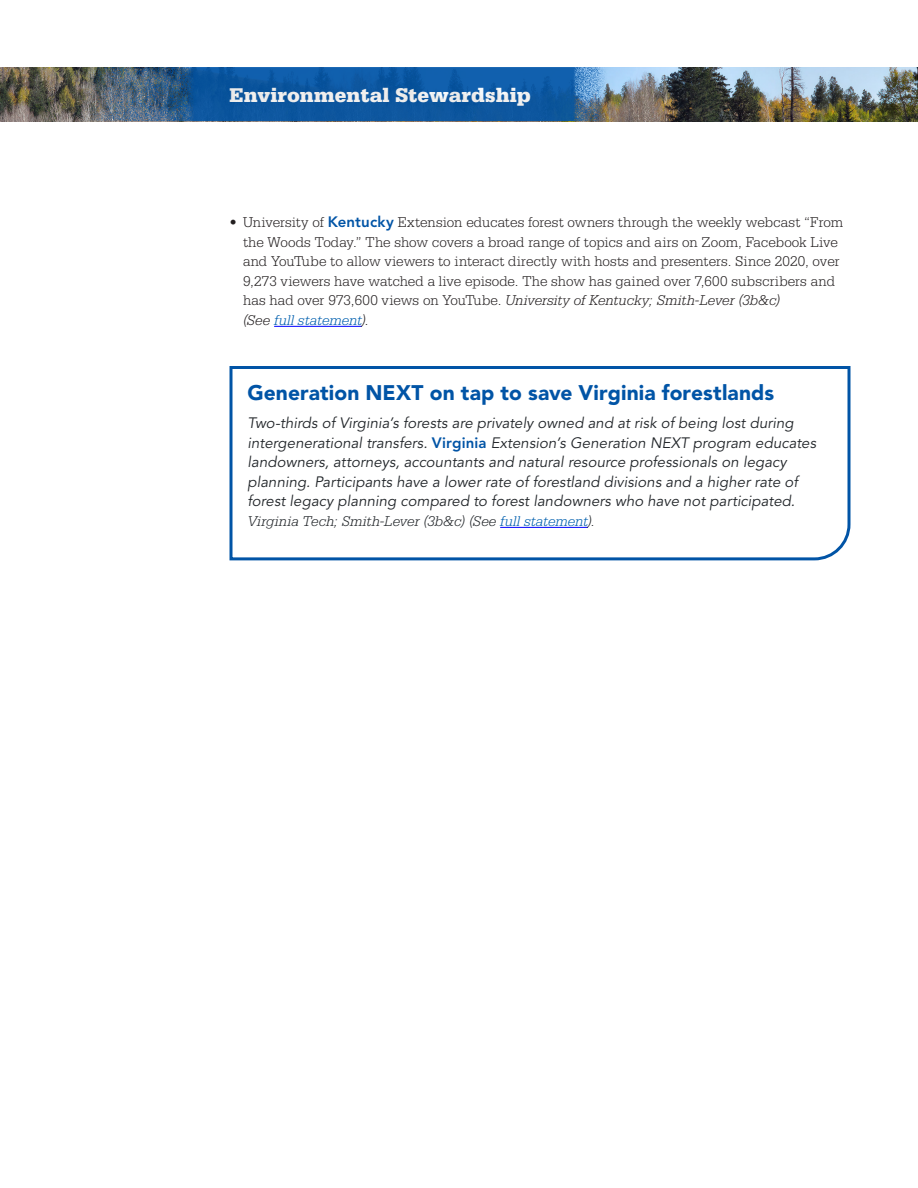
<style>
.page{position:relative;width:918px;height:1188px;background:#fff}
.page>*{position:absolute;margin:0;border:0;box-sizing:border-box;transform-origin:0 0}
.Bulleted_text{font:900 21px "Avenir LT Std";letter-spacing:.005em;color:#0154a6}
.t1{font:900 21px "Serifa Std";color:#fff}
.Liftout_text{font:italic 15px/19.5px "Avenir LT Std";letter-spacing:.005em;color:#212529}
.Bulleted_text-2{font:300 15px/19.5px "Serifa Std";letter-spacing:-.005em;color:#231f20}
.s1{font-family:"Avenir LT Std";font-weight:800;color:#0154a6}
.s2{font-style:italic}
.s3{font-style:italic;color:#015fae}
.s4{font-weight:800;font-style:normal;color:#0154a6}
.s5{font-family:"Serifa Std";font-weight:300}
.s6{font-family:"Serifa Std";font-weight:300;color:#015fae}
</style>
<div class="page">
<img style="left:0;top:68px;width:918px;height:54px">
<img style="left:68px;top:68px;width:541px;height:54px">
<hr style="left:274px;top:326px;width:88px;height:1px;background:#00f">
<svg style="left:229px;top:366px;width:622px;height:195px"></svg>
<hr style="left:500px;top:527px;width:88px;height:1px;background:#00f">
<h1 class="t1" style="left:230px;top:83px;width:303px">Environmental Stewardship</h1>
<p class="Bulleted_text-2" style="left:243px;top:213px;width:602px;text-indent:-14px">• University of <span class="s1">Kentucky</span> Extension educates forest owners through the weekly webcast “From the Woods Today.” The show covers a broad range of topics and airs on Zoom, Facebook Live and YouTube to allow viewers to interact directly with hosts and presenters. Since 2020, over 9,273 viewers have watched a live episode. The show has gained over 7,600 subscribers and has had over 973,600 views on YouTube. <span class="s2">University of Kentucky; Smith-Lever (3b&amp;c)<br>(See</span> <span class="s3">full statement</span><span class="s2">).</span></p>
<p class="Bulleted_text" style="left:248px;top:380px;width:528px">Generation NEXT on tap to save Virginia forestlands</p>
<p class="Liftout_text" style="left:248px;top:414px;width:570px">Two-thirds of Virginia’s forests are privately owned and at risk of being lost during intergenerational transfers. <span class="s4">Virginia</span> Extension’s Generation NEXT program educates landowners, attorneys, accountants and natural resource professionals on legacy planning. Participants have a lower rate of forestland divisions and a higher rate of forest legacy planning compared to forest landowners who have not participated.<br><span class="s5">Virginia Tech; Smith-Lever (3b&amp;c) (See</span> <span class="s6">full statement</span><span class="s5">).</span></p>
</div>
